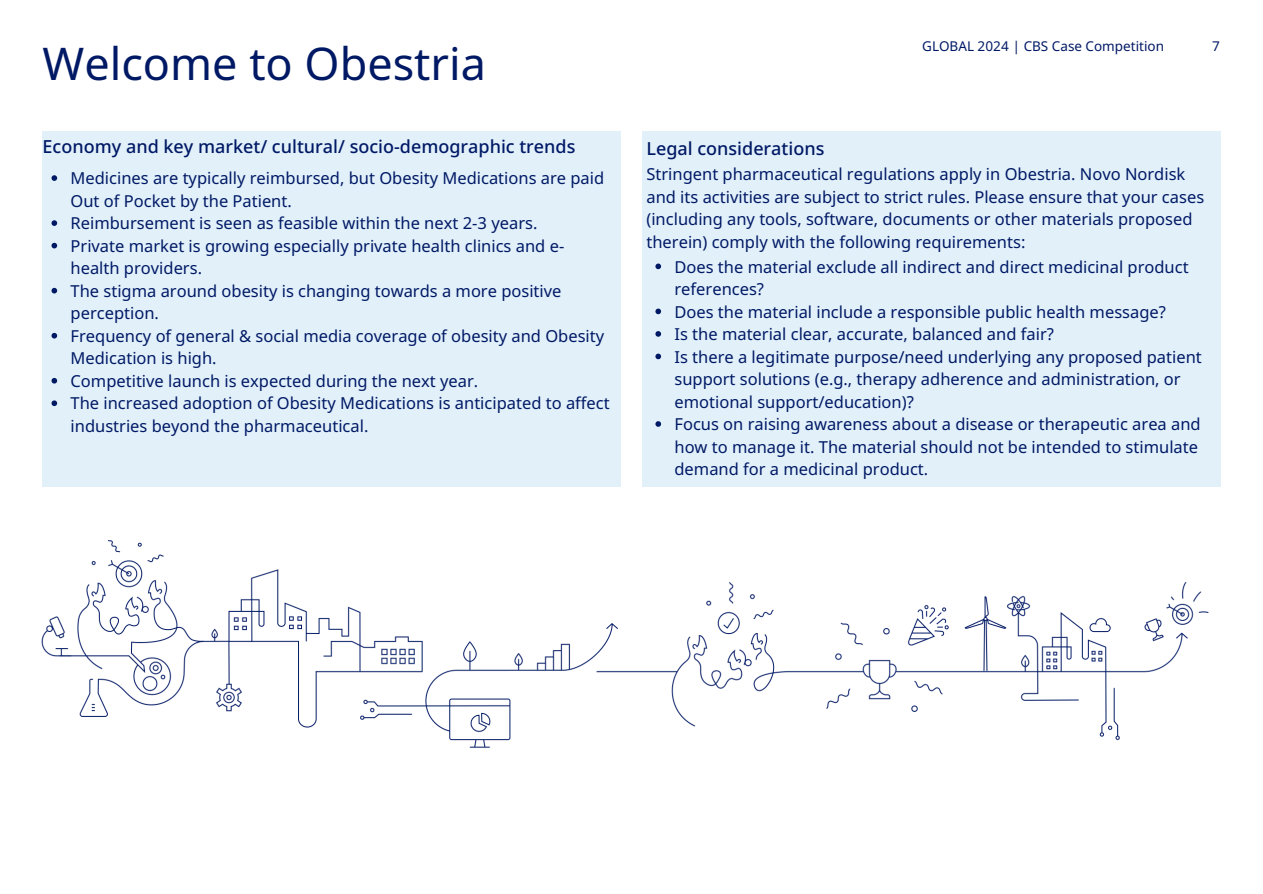
<style>
.page{position:relative;width:1263px;height:894px;background:#fff}
.page>*{position:absolute;margin:0;border:0;box-sizing:border-box;transform-origin:0 0}
.t1{font:45px "Apis";color:#001965}
.t2{font:500 18px "Apis";color:#001965}
.t3{font:16.5px/22.5px "Apis";color:#001965}
.t4{font:13.5px "Apis";color:#001965}
</style>
<div class="page">
<div style="left:642px;top:131px;width:578px;height:355px;background:#e2f0fa"></div>
<svg style="left:655px;top:263px;width:6px;height:6px"></svg>
<svg style="left:655px;top:308px;width:6px;height:6px"></svg>
<svg style="left:655px;top:331px;width:6px;height:5px"></svg>
<svg style="left:655px;top:353px;width:6px;height:6px"></svg>
<svg style="left:655px;top:421px;width:6px;height:5px"></svg>
<div style="left:43px;top:131px;width:578px;height:355px;background:#e2f0fa"></div>
<svg style="left:52px;top:175px;width:5px;height:6px"></svg>
<svg style="left:52px;top:220px;width:5px;height:6px"></svg>
<svg style="left:52px;top:243px;width:5px;height:5px"></svg>
<svg style="left:52px;top:288px;width:5px;height:5px"></svg>
<svg style="left:52px;top:333px;width:5px;height:5px"></svg>
<svg style="left:52px;top:378px;width:5px;height:5px"></svg>
<svg style="left:52px;top:400px;width:5px;height:6px"></svg>
<img style="left:41px;top:540px;width:1168px;height:208px">
<h1 class="t1" style="left:43px;top:32px;width:445px">Welcome to Obestria</h1>
<p class="t4" style="left:922px;top:36px;width:243px">GLOBAL 2024 | CBS Case Competition</p>
<p class="t4" style="left:1212px;top:36px;width:9px">7</p>
<p class="t2" style="left:43px;top:134px;width:534px">Economy and key market/ cultural/ socio-demographic trends</p>
<p class="t3" style="left:71px;top:166px;width:541px">Medicines are typically reimbursed, but Obesity Medications are paid Out of Pocket by the Patient.<br>Reimbursement is seen as feasible within the next 2-3 years.<br>Private market is growing especially private health clinics and e&shy;health providers.<br>The stigma around obesity is changing towards a more positive perception.<br>Frequency of general &amp; social media coverage of obesity and Obesity Medication is high.<br>Competitive launch is expected during the next year.<br>The increased adoption of Obesity Medications is anticipated to affect industries beyond the pharmaceutical.</p>
<p class="t2" style="left:646px;top:136px;width:179px">Legal considerations</p>
<p class="t3" style="left:646px;top:162px;width:559px">Stringent pharmaceutical regulations apply in Obestria. Novo Nordisk and its activities are subject to strict rules. Please ensure that your cases (including any tools, software, documents or other materials proposed therein) comply with the following requirements:</p>
<p class="t3" style="left:674px;top:255px;width:529px">Does the material exclude all indirect and direct medicinal product references?<br>Does the material include a responsible public health message?<br>Is the material clear, accurate, balanced and fair?<br>Is there a legitimate purpose/need underlying any proposed patient support solutions (e.g., therapy adherence and administration, or emotional support/education)?<br>Focus on raising awareness about a disease or therapeutic area and how to manage it. The material should not be intended to stimulate demand for a medicinal product.</p>
</div>
